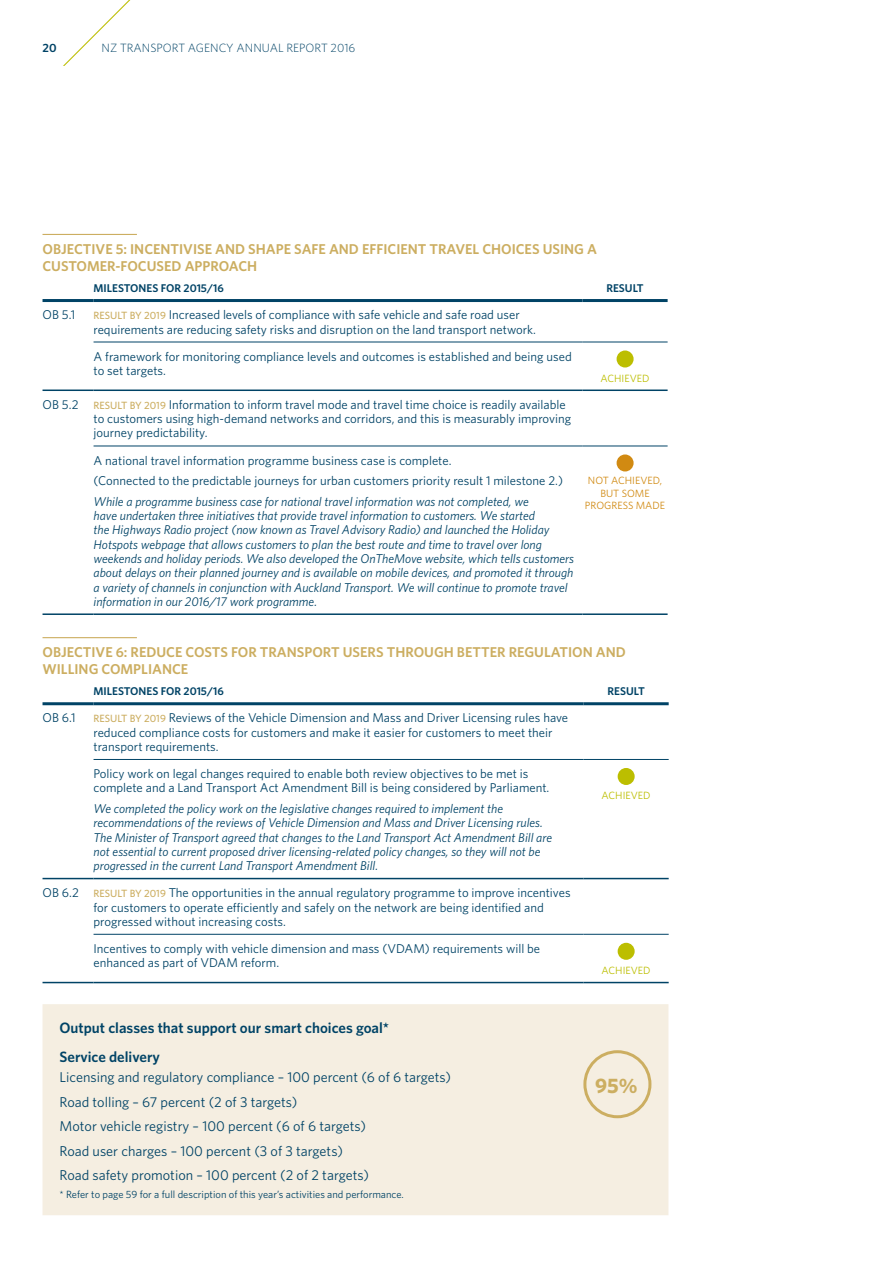
<style>
.page{position:relative;width:893px;height:1263px;background:#fff}
.page>*{position:absolute;margin:0;border:0;box-sizing:border-box;transform-origin:0 0}
.t1{font:700 21px "Whitney";color:#ccae61}
.t2{font:600 15px/29px "Whitney";color:#004366}
.t3{font:14.25px/24.5px "Whitney";color:#004366}
.t4{font:600 14.25px/16.5px "Whitney";color:#ccae61}
.t5{font:12.75px/14.2px "Whitney";color:#004366}
.t6{font:italic 12.75px/14.2px "Whitney";color:#004366}
.t7{font:300 12px "Whitney";color:#004366}
.t8{font:600 12px "Whitney";color:#004366}
.t9{font:600 11.25px "Whitney";color:#004366}
.t10{font:10.5px "Whitney";color:#004366}
.t11{font:10.5px/12.6px "Whitney";color:#d18a12;text-align:center}
.t12{font:10.5px "Whitney";color:#bcbe00}
.s1{font-weight:500;font-size:10.5px;color:#ccae61}
</style>
<div class="page">
<svg style="left:63px;top:0;width:68px;height:66px"></svg>
<hr style="left:43px;top:234px;width:94px;height:1px;background:#ccae61">
<hr style="left:43px;top:637px;width:94px;height:1px;background:#ccae61">
<hr style="left:43px;top:299px;width:51px;height:3px;background:#004366">
<hr style="left:94px;top:299px;width:489px;height:3px;background:#004366">
<hr style="left:583px;top:299px;width:85px;height:3px;background:#004366">
<hr style="left:94px;top:342px;width:489px;height:1px;background:#004366">
<hr style="left:94px;top:446px;width:489px;height:1px;background:#004366">
<hr style="left:43px;top:389px;width:51px;height:2px;background:#004366">
<hr style="left:94px;top:389px;width:489px;height:2px;background:#004366">
<hr style="left:583px;top:389px;width:85px;height:2px;background:#004366">
<hr style="left:583px;top:342px;width:85px;height:1px;background:#004366">
<hr style="left:583px;top:446px;width:85px;height:1px;background:#004366">
<hr style="left:43px;top:613px;width:51px;height:2px;background:#004366">
<hr style="left:94px;top:613px;width:489px;height:2px;background:#004366">
<hr style="left:583px;top:613px;width:85px;height:2px;background:#004366">
<div style="left:617px;top:350px;width:17px;height:17px;background:#bcbe00;border-radius:50%"></div>
<div style="left:617px;top:454px;width:17px;height:17px;background:#d18a12;border-radius:50%"></div>
<hr style="left:43px;top:702px;width:51px;height:3px;background:#004366">
<hr style="left:94px;top:702px;width:490px;height:3px;background:#004366">
<hr style="left:584px;top:702px;width:85px;height:3px;background:#004366">
<hr style="left:94px;top:759px;width:490px;height:1px;background:#004366">
<hr style="left:94px;top:934px;width:490px;height:1px;background:#004366">
<hr style="left:43px;top:878px;width:51px;height:1px;background:#004366">
<hr style="left:94px;top:878px;width:490px;height:1px;background:#004366">
<hr style="left:584px;top:878px;width:85px;height:1px;background:#004366">
<hr style="left:43px;top:982px;width:51px;height:1px;background:#004366">
<hr style="left:94px;top:982px;width:490px;height:1px;background:#004366">
<hr style="left:584px;top:759px;width:85px;height:1px;background:#004366">
<hr style="left:584px;top:934px;width:85px;height:1px;background:#004366">
<hr style="left:584px;top:982px;width:85px;height:1px;background:#004366">
<div style="left:618px;top:768px;width:17px;height:17px;background:#bcbe00;border-radius:50%"></div>
<div style="left:618px;top:943px;width:17px;height:17px;background:#bcbe00;border-radius:50%"></div>
<div style="left:43px;top:1004px;width:625px;height:211px;background:#f5eee1"></div>
<div style="left:583px;top:1050px;width:68px;height:68px;border:3px solid #ccae61;border-radius:50%"></div>
<p class="t8" style="left:43px;top:40px;width:16px">20</p>
<p class="t7" style="left:102px;top:40px;width:255px">NZ TRANSPORT AGENCY ANNUAL REPORT 2016</p>
<p class="t4" style="left:43px;top:241px;width:556px">OBJECTIVE 5: INCENTIVISE AND SHAPE SAFE AND EFFICIENT TRAVEL CHOICES USING A<br>CUSTOMER-FOCUSED APPROACH</p>
<p class="t9" style="left:94px;top:281px;width:132px">MILESTONES FOR 2015/16</p>
<p class="t9" style="left:606px;top:281px;width:39px">RESULT</p>
<p class="t5" style="left:43px;top:307px;width:34px">OB 5.1</p>
<p class="t5" style="left:94px;top:307px;width:444px"><span class="s1">RESULT BY 2019</span> Increased levels of compliance with safe vehicle and safe road user requirements are reducing safety risks and disruption on the land transport network.</p>
<p class="t5" style="left:94px;top:349px;width:480px">A framework for monitoring compliance levels and outcomes is established and being used to set targets.</p>
<p class="t12" style="left:601px;top:371px;width:51px">ACHIEVED</p>
<p class="t5" style="left:94px;top:397px;width:479px;text-indent:-51px">OB 5.2 <span class="s1">RESULT BY 2019</span> Information to inform travel mode and travel time choice is readily available to customers using high-demand networks and corridors, and this is measurably improving journey predictability.</p>
<p class="t5" style="left:94px;top:450px;width:471px;line-height:20.7px">A national travel information programme business case is complete.<br>(Connected to the predictable journeys for urban customers priority result 1 milestone 2.)</p>
<p class="t6" style="left:94px;top:494px;width:482px">While a programme business case for national travel information was not completed, we<br>have undertaken three initiatives that provide travel information to customers. We started<br>the Highways Radio project (now known as Travel Advisory Radio) and launched the Holiday Hotspots webpage that allows customers to plan the best route and time to travel over long weekends and holiday periods. We also developed the OnTheMove website, which tells customers about delays on their planned journey and is available on mobile devices, and promoted it through a variety of channels in conjunction with Auckland Transport. We will continue to promote travel information in our 2016/17 work programme.</p>
<p class="t11" style="left:585px;top:474px;width:82px">NOT ACHIEVED,<br>BUT SOME<br>PROGRESS MADE</p>
<p class="t4" style="left:43px;top:644px;width:585px">OBJECTIVE 6: REDUCE COSTS FOR TRANSPORT USERS THROUGH BETTER REGULATION AND<br>WILLING COMPLIANCE</p>
<p class="t9" style="left:94px;top:684px;width:132px">MILESTONES FOR 2015/16</p>
<p class="t9" style="left:607px;top:684px;width:39px">RESULT</p>
<p class="t5" style="left:43px;top:711px;width:35px">OB 6.1</p>
<p class="t5" style="left:94px;top:711px;width:476px"><span class="s1">RESULT BY 2019</span> Reviews of the Vehicle Dimension and Mass and Driver Licensing rules have reduced compliance costs for customers and make it easier for customers to meet their transport requirements.</p>
<p class="t5" style="left:94px;top:766px;width:457px">Policy work on legal changes required to enable both review objectives to be met is complete and a Land Transport Act Amendment Bill is being considered by Parliament.</p>
<p class="t6" style="left:94px;top:801px;width:460px">We completed the policy work on the legislative changes required to implement the recommendations of the reviews of Vehicle Dimension and Mass and Driver Licensing rules.<br>The Minister of Transport agreed that changes to the Land Transport Act Amendment Bill are not essential to current proposed driver licensing-related policy changes, so they will not be progressed in the current Land Transport Amendment Bill.</p>
<p class="t12" style="left:602px;top:789px;width:51px">ACHIEVED</p>
<p class="t5" style="left:94px;top:885px;width:479px;text-indent:-51px">OB 6.2 <span class="s1">RESULT BY 2019</span> The opportunities in the annual regulatory programme to improve incentives for customers to operate efficiently and safely on the network are being identified and progressed without increasing costs.</p>
<p class="t5" style="left:94px;top:941px;width:448px">Incentives to comply with vehicle dimension and mass (VDAM) requirements will be enhanced as part of VDAM reform.</p>
<p class="t2" style="left:60px;top:1013px;width:331px">Output classes that support our smart choices goal*<br>Service delivery</p>
<p class="t3" style="left:60px;top:1065px;width:393px">Licensing and regulatory compliance – 100 percent (6 of 6 targets)<br>Road tolling – 67 percent (2 of 3 targets)<br>Motor vehicle registry – 100 percent (6 of 6 targets)<br>Road user charges – 100 percent (3 of 3 targets)<br>Road safety promotion – 100 percent (2 of 2 targets)</p>
<p class="t10" style="left:60px;top:1187px;width:346px">* Refer to page 59 for a full description of this year’s activities and performance.</p>
<p class="t12" style="left:602px;top:963px;width:51px">ACHIEVED</p>
<h1 class="t1" style="left:595px;top:1071px;width:44px">95%</h1>
</div>
